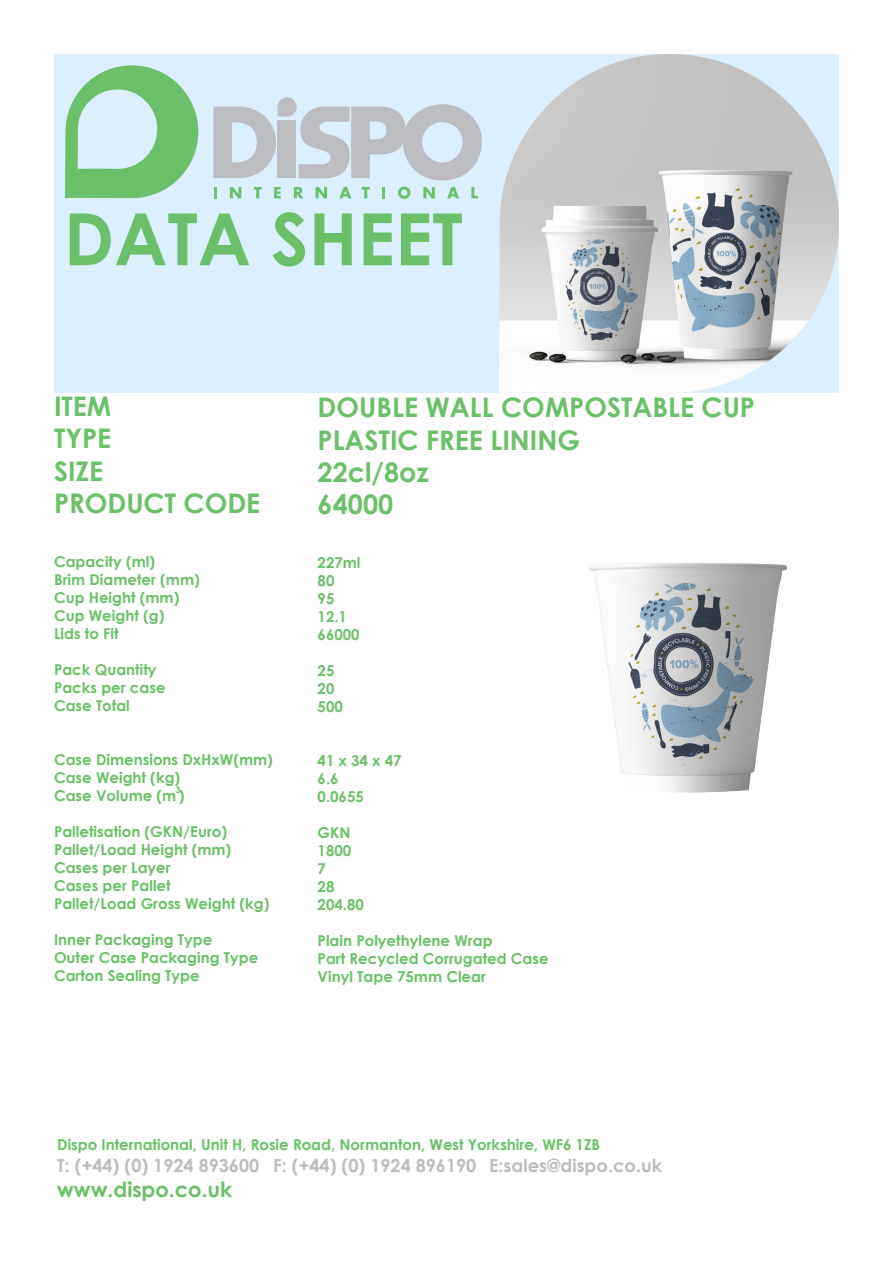
<style>
.page{position:relative;width:893px;height:1263px;background:#fff}
.page>*{position:absolute;margin:0;border:0;box-sizing:border-box;transform-origin:0 0}
.t1{font:700 72px "Century Gothic";color:#6bc069}
.t2{font:700 27px "Century Gothic";color:#6bc069}
.t3{font:700 21px "Century Gothic";color:#6bc069}
.t4{font:700 18px "Century Gothic";color:#bcbdc0}
.t5{font:700 15px/18px "Century Gothic";color:#6bc069}
.t6{font:700 9px "Century Gothic";color:#6bc069}
</style>
<div class="page">
<div style="left:54px;top:54px;width:785px;height:339px;background:#dbefff"></div>
<img style="left:499px;top:54px;width:340px;height:339px">
<svg style="left:214px;top:187px;width:3px;height:11px"></svg>
<svg style="left:230px;top:187px;width:11px;height:11px"></svg>
<svg style="left:254px;top:187px;width:8px;height:11px"></svg>
<svg style="left:274px;top:187px;width:7px;height:11px"></svg>
<svg style="left:294px;top:187px;width:9px;height:11px"></svg>
<svg style="left:316px;top:187px;width:11px;height:11px"></svg>
<svg style="left:339px;top:187px;width:12px;height:11px"></svg>
<svg style="left:362px;top:187px;width:8px;height:11px"></svg>
<svg style="left:382px;top:187px;width:3px;height:11px"></svg>
<svg style="left:398px;top:187px;width:13px;height:12px"></svg>
<svg style="left:423px;top:187px;width:12px;height:11px"></svg>
<svg style="left:447px;top:187px;width:12px;height:11px"></svg>
<svg style="left:471px;top:187px;width:7px;height:11px"></svg>
<svg style="left:65px;top:65px;width:133px;height:134px"></svg>
<svg style="left:213px;top:97px;width:269px;height:83px"></svg>
<img style="left:589px;top:563px;width:198px;height:230px">
<p class="t1" style="left:64px;top:184px;width:400px">DATA SHEET</p>
<p class="t2" style="left:54px;top:385px;width:59px">ITEM</p>
<p class="t2" style="left:54px;top:418px;width:59px">TYPE</p>
<p class="t2" style="left:54px;top:450px;width:51px">SIZE</p>
<p class="t2" style="left:54px;top:483px;width:208px">PRODUCT CODE</p>
<p class="t5" style="left:54px;top:552px;width:103px">Capacity (ml)</p>
<p class="t5" style="left:54px;top:570px;width:147px">Brim Diameter (mm)</p>
<p class="t5" style="left:54px;top:588px;width:127px">Cup Height (mm)</p>
<p class="t5" style="left:54px;top:606px;width:112px">Cup Weight (g)</p>
<p class="t5" style="left:54px;top:624px;width:66px">Lids to Fit</p>
<p class="t5" style="left:54px;top:660px;width:104px">Pack Quantity</p>
<p class="t5" style="left:54px;top:678px;width:113px">Packs per case</p>
<p class="t5" style="left:54px;top:696px;width:77px">Case Total</p>
<p class="t5" style="left:54px;top:750px;width:220px">Case Dimensions DxHxW(mm)</p>
<p class="t5" style="left:54px;top:768px;width:128px">Case Weight (kg)</p>
<p class="t5" style="left:54px;top:786px;width:132px">Case Volume (m )</p>
<p class="t5" style="left:54px;top:822px;width:175px">Palletisation (GKN/Euro)</p>
<p class="t5" style="left:54px;top:840px;width:179px">Pallet/Load Height (mm)</p>
<p class="t5" style="left:54px;top:858px;width:118px">Cases per Layer</p>
<p class="t5" style="left:54px;top:876px;width:118px">Cases per Pallet</p>
<p class="t5" style="left:54px;top:894px;width:217px">Pallet/Load Gross Weight (kg)</p>
<p class="t5" style="left:54px;top:930px;width:206px">Inner Packaging Type<br>Outer Case Packaging Type</p>
<p class="t5" style="left:54px;top:966px;width:147px">Carton Sealing Type</p>
<p class="t6" style="left:175px;top:783px;width:7px">3</p>
<p class="t2" style="left:318px;top:387px;width:439px">DOUBLE WALL COMPOSTABLE CUP</p>
<p class="t2" style="left:318px;top:419px;width:264px">PLASTIC FREE LINING</p>
<p class="t2" style="left:318px;top:452px;width:113px">22cl/8oz</p>
<p class="t2" style="left:318px;top:484px;width:77px">64000</p>
<p class="t5" style="left:318px;top:553px;width:44px">227ml</p>
<p class="t5" style="left:318px;top:571px;width:18px">80</p>
<p class="t5" style="left:318px;top:589px;width:18px">95</p>
<p class="t5" style="left:318px;top:607px;width:31px">12.1</p>
<p class="t5" style="left:318px;top:625px;width:43px">66000</p>
<p class="t5" style="left:318px;top:661px;width:18px">25</p>
<p class="t5" style="left:318px;top:679px;width:18px">20</p>
<p class="t5" style="left:318px;top:697px;width:27px">500</p>
<p class="t5" style="left:318px;top:751px;width:85px">41 x 34 x 47</p>
<p class="t5" style="left:318px;top:769px;width:22px">6.6</p>
<p class="t5" style="left:318px;top:787px;width:48px">0.0655</p>
<p class="t5" style="left:318px;top:823px;width:35px">GKN</p>
<p class="t5" style="left:318px;top:841px;width:35px">1800</p>
<p class="t5" style="left:318px;top:859px;width:10px">7</p>
<p class="t5" style="left:318px;top:877px;width:18px">28</p>
<p class="t5" style="left:318px;top:895px;width:48px">204.80</p>
<p class="t5" style="left:318px;top:931px;width:176px">Plain Polyethylene Wrap</p>
<p class="t5" style="left:318px;top:949px;width:232px">Part Recycled Corrugated Case</p>
<p class="t5" style="left:318px;top:967px;width:170px">Vinyl Tape 75mm Clear</p>
<p class="t5" style="left:57px;top:1135px;width:545px">Dispo International, Unit H, Rosie Road, Normanton, West Yorkshire, WF6 1ZB</p>
<p class="t4" style="left:57px;top:1151px;width:607px">T: (+44) (0) 1924 893600 F: (+44) (0) 1924 896190 E:sales@dispo.co.uk</p>
<p class="t3" style="left:57px;top:1173px;width:177px">www.dispo.co.uk</p>
</div>
